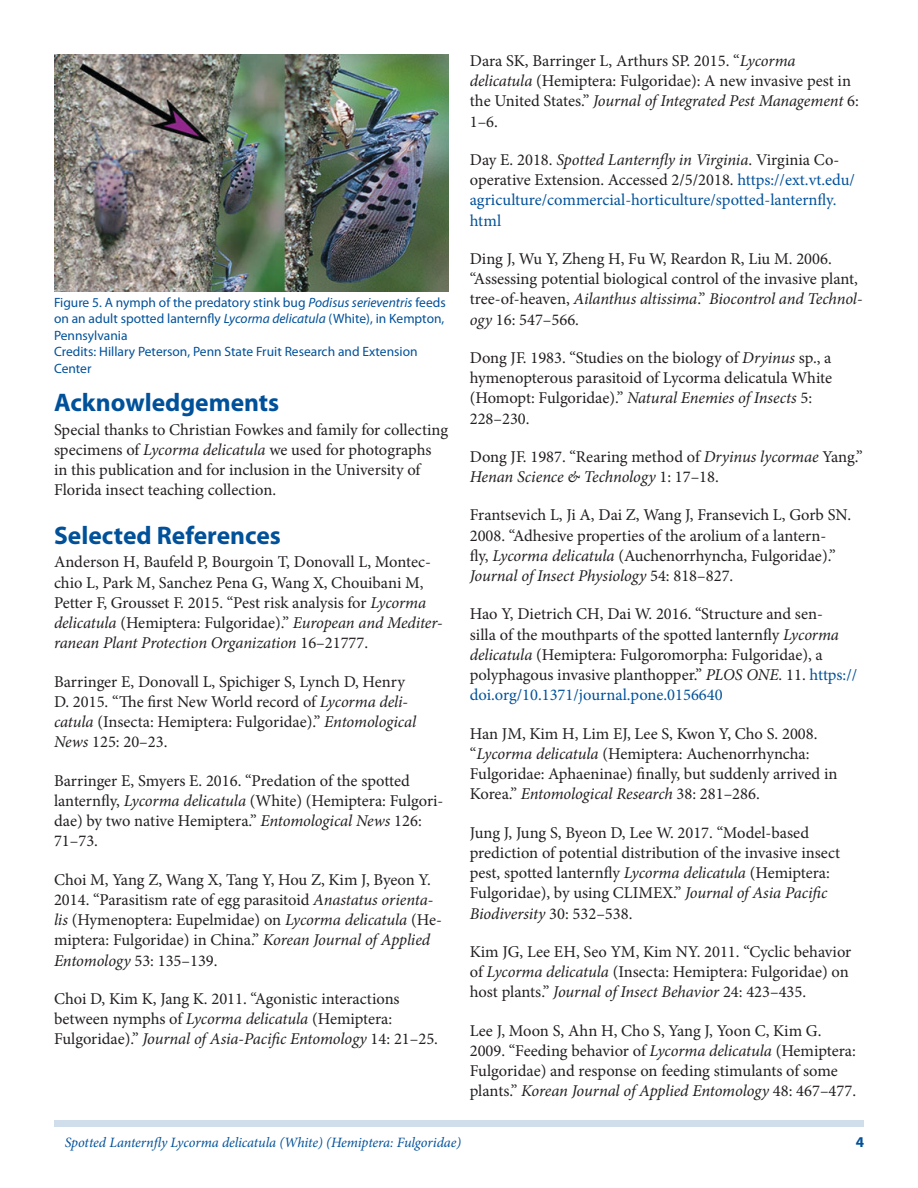
<style>
.page{position:relative;width:918px;height:1188px;background:#fff}
.page>*{position:absolute;margin:0;border:0;box-sizing:border-box;transform-origin:0 0}
.SectionHeading0{font:700 25.5px "Myriad Pro";color:#01519a}
.Paragraph{font:16.5px/20.2px "Minion Pro";color:#231f20}
.Paragraph-2{font:16.5px/20.2px "Minion Pro";color:#01519a}
.t1{font:700 15px "Myriad Pro";color:#01519a}
.RunningTitleItalics{font:italic 14.25px "Minion Pro";letter-spacing:-.01em;color:#01519a}
.FigureCaption{font:13.5px/16.5px "Myriad Pro";color:#01519a;text-align:justify}
.s1{font-style:italic}
.s2{color:#231f20}
.s3{font-style:italic;color:#231f20}
.s4{color:#01519a}
</style>
<div class="page">
<div style="left:54px;top:1120px;width:810px;height:7px;background:#d0deeb"></div>
<img style="left:54px;top:54px;width:394px;height:237px">
<p class="FigureCaption" style="left:54px;top:294px;width:393px">Figure 5. A nymph of the predatory stink bug <span class="s1">Podisus serieventris</span> feeds on an adult spotted lanternfly <span class="s1">Lycorma delicatula</span> (White), in Kempton, Pennsylvania</p>
<p class="FigureCaption" style="left:54px;top:343px;width:365px">Credits: Hillary Peterson, Penn State Fruit Research and Extension<br>Center</p>
<p class="SectionHeading0" style="left:54px;top:386px;width:227px">Acknowledgements</p>
<p class="Paragraph" style="left:54px;top:419px;width:396px">Special thanks to Christian Fowkes and family for collecting specimens of <span class="s1">Lycorma delicatula</span> we used for photographs in this publication and for inclusion in the University of Florida insect teaching collection.</p>
<p class="SectionHeading0" style="left:54px;top:519px;width:228px">Selected References</p>
<p class="Paragraph" style="left:54px;top:552px;width:390px">Anderson H, Baufeld P, Bourgoin T, Donovall L, Montec&shy;chio L, Park M, Sanchez Pena G, Wang X, Chouibani M, Petter F, Grousset F. 2015. “Pest risk analysis for <span class="s1">Lycorma delicatula</span> (Hemiptera: Fulgoridae).” <span class="s1">European and Mediter&shy;ranean Plant Protection Organization</span> 16–21777.</p>
<p class="Paragraph" style="left:54px;top:671px;width:364px">Barringer E, Donovall L, Spichiger S, Lynch D, Henry D. 2015. “The first New World record of <span class="s1">Lycorma deli&shy;catula</span> (Insecta: Hemiptera: Fulgoridae).” <span class="s1">Entomological News</span> 125: 20–23.</p>
<p class="Paragraph" style="left:54px;top:770px;width:391px">Barringer E, Smyers E. 2016. “Predation of the spotted lanternfly, <span class="s1">Lycorma delicatula</span> (White) (Hemiptera: Fulgori&shy;dae) by two native Hemiptera.” <span class="s1">Entomological News</span> 126:<br>71–73.</p>
<p class="Paragraph" style="left:54px;top:869px;width:389px">Choi M, Yang Z, Wang X, Tang Y, Hou Z, Kim J, Byeon Y.<br>2014. “Parasitism rate of egg parasitoid <span class="s1">Anastatus orienta&shy;lis</span> (Hymenoptera: Eupelmidae) on <span class="s1">Lycorma delicatula</span> (He&shy;miptera: Fulgoridae) in China.” <span class="s1">Korean Journal of Applied Entomology</span> 53: 135–139.</p>
<p class="Paragraph" style="left:54px;top:989px;width:386px">Choi D, Kim K, Jang K. 2011. “Agonistic interactions between nymphs of <span class="s1">Lycorma delicatula</span> (Hemiptera:<br>Fulgoridae).” <span class="s1">Journal of Asia-Pacific Entomology</span> 14: 21–25.</p>
<p class="Paragraph" style="left:470px;top:51px;width:391px">Dara SK, Barringer L, Arthurs SP. 2015. “<span class="s1">Lycorma delicatula</span> (Hemiptera: Fulgoridae): A new invasive pest in the United States.” <span class="s1">Journal of Integrated Pest Management</span> 6:<br>1–6.</p>
<p class="Paragraph-2" style="left:470px;top:150px;width:387px"><span class="s2">Day E. 2018.</span> <span class="s3">Spotted Lanternfly in Virginia</span><span class="s2">. Virginia Co&shy;operative Extension. Accessed 2/5/2018.</span> https://ext.vt.edu/ agriculture/commercial-horticulture/spotted-lanternfly. html</p>
<p class="Paragraph" style="left:470px;top:249px;width:394px">Ding J, Wu Y, Zheng H, Fu W, Reardon R, Liu M. 2006. “Assessing potential biological control of the invasive plant, tree-of-heaven, <span class="s1">Ailanthus altissima</span>.” <span class="s1">Biocontrol and Technol&shy;ogy</span> 16: 547–566.</p>
<p class="Paragraph" style="left:470px;top:348px;width:364px">Dong JF. 1983. “Studies on the biology of <span class="s1">Dryinus</span> sp., a hymenopterous parasitoid of Lycorma delicatula White (Homopt: Fulgoridae).” <span class="s1">Natural Enemies of Insects</span> 5:<br>228–230.</p>
<p class="Paragraph" style="left:470px;top:447px;width:395px">Dong JF. 1987. “Rearing method of <span class="s1">Dryinus lycormae</span> Yang.”<br><span class="s1">Henan Science &amp; Technology</span> 1: 17–18.</p>
<p class="Paragraph" style="left:470px;top:505px;width:383px">Frantsevich L, Ji A, Dai Z, Wang J, Fransevich L, Gorb SN.<br>2008. “Adhesive properties of the arolium of a lantern-<br>fly, <span class="s1">Lycorma delicatula</span> (Auchenorrhyncha, Fulgoridae).” <span class="s1">Journal of Insect Physiology</span> 54: 818–827.</p>
<p class="Paragraph" style="left:470px;top:604px;width:389px">Hao Y, Dietrich CH, Dai W. 2016. “Structure and sen-<br>silla of the mouthparts of the spotted lanternfly <span class="s1">Lycorma delicatula</span> (Hemiptera: Fulgoromorpha: Fulgoridae), a polyphagous invasive planthopper.” <span class="s1">PLOS ONE.</span> 11. <span class="s4">https:// doi.org/10.1371/journal.pone.0156640</span></p>
<p class="Paragraph" style="left:470px;top:723px;width:369px">Han JM, Kim H, Lim EJ, Lee S, Kwon Y, Cho S. 2008. “<span class="s1">Lycorma delicatula</span> (Hemiptera: Auchenorrhyncha:<br>Fulgoridae: Aphaeninae) finally, but suddenly arrived in Korea.” <span class="s1">Entomological Research</span> 38: 281–286.</p>
<p class="Paragraph" style="left:470px;top:822px;width:372px">Jung J, Jung S, Byeon D, Lee W. 2017. “Model-based prediction of potential distribution of the invasive insect pest, spotted lanternfly <span class="s1">Lycorma delicatula</span> (Hemiptera:<br>Fulgoridae), by using CLIMEX.” <span class="s1">Journal of Asia Pacific Biodiversity</span> 30: 532–538.</p>
<p class="Paragraph" style="left:470px;top:942px;width:383px">Kim JG, Lee EH, Seo YM, Kim NY. 2011. “Cyclic behavior of <span class="s1">Lycorma delicatula</span> (Insecta: Hemiptera: Fulgoridae) on host plants.” <span class="s1">Journal of Insect Behavior</span> 24: 423–435.</p>
<p class="Paragraph" style="left:470px;top:1020px;width:388px">Lee J, Moon S, Ahn H, Cho S, Yang J, Yoon C, Kim G.<br>2009. “Feeding behavior of <span class="s1">Lycorma delicatula</span> (Hemiptera:<br>Fulgoridae) and response on feeding stimulants of some plants.” <span class="s1">Korean Journal of Applied Entomology</span> 48: 467–477.</p>
<p class="RunningTitleItalics" style="left:65px;top:1133px;width:398px">Spotted Lanternfly Lycorma delicatula (White) (Hemiptera: Fulgoridae)</p>
<p class="t1" style="left:856px;top:1133px;width:10px">4</p>
</div>
